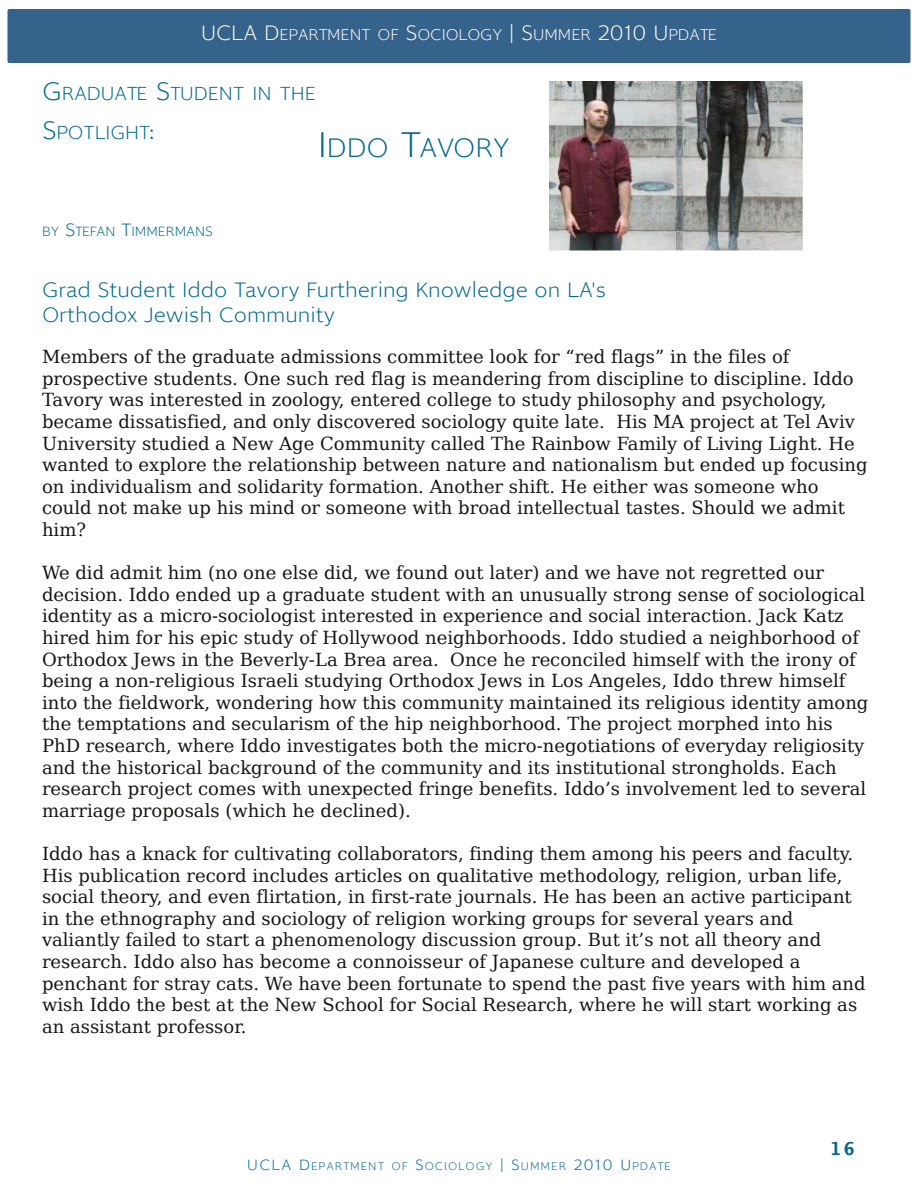
<style>
.page{position:relative;width:918px;height:1188px;background:#fff}
.page>*{position:absolute;margin:0;border:0;box-sizing:border-box;transform-origin:0 0}
.t1{font:27px "MP Dorset";letter-spacing:-.01em;color:#00688b}
.t2{font:21px/25.2px "MP Dorset";color:#00688b}
.t3{font:19.05px/38.1px "MP Dorset";color:#00688b}
.t4{font:18px/21.6px "Bitstream Vera Serif";color:#161413}
.t5{font:700 18px "Lucida Sans Typewriter";color:#00688b}
.t6{font:15.75px "MP Dorset";color:#fff}
.t7{font:13.5px "MP Dorset";color:#00688b}
.t8{font:11.25px "MP Dorset";letter-spacing:.09em;color:#00688b}
.s1{font-size:21px}
.s2{font-size:25.5px}
.s3{font-size:36px}
.s4{font-size:18px}
.s5{font-size:15px}
</style>
<div class="page">
<img style="left:549px;top:81px;width:254px;height:169px">
<div style="left:8px;top:9px;width:902px;height:54px;background:#36638b"></div>
<p class="t6" style="left:201px;top:28px;width:517px"><span class="s1">UCLA D</span>EPARTMENT OF <span class="s1">S</span>OCIOLOGY <span class="s1">| S</span>UMMER <span class="s1">2010 U</span>PDATE</p>
<p class="t3" style="left:42px;top:76px;width:275px"><span class="s2">G</span>RADUATE <span class="s2">S</span>TUDENT IN THE<br><span class="s2">S</span>POTLIGHT<span class="s2">:</span></p>
<h1 class="t1" style="left:318px;top:136px;width:194px"><span class="s3">I</span>DDO <span class="s3">T</span>AVORY</h1>
<p class="t7" style="left:42px;top:226px;width:172px">BY <span class="s4">S</span>TEFAN <span class="s4">T</span>IMMERMANS</p>
<p class="t2" style="left:42px;top:278px;width:565px">Grad Student Iddo Tavory Furthering Knowledge on LA's<br>Orthodox Jewish Community</p>
<p class="t4" style="left:42px;top:346px;width:827px">Members of the graduate admissions committee look for “red flags” in the files of prospective students. One such red flag is meandering from discipline to discipline. Iddo Tavory was interested in zoology, entered college to study philosophy and psychology, became dissatisfied, and only discovered sociology quite late. His MA project at Tel Aviv University studied a New Age Community called The Rainbow Family of Living Light. He wanted to explore the relationship between nature and nationalism but ended up focusing on individualism and solidarity formation. Another shift. He either was someone who could not make up his mind or someone with broad intellectual tastes. Should we admit him?</p>
<p class="t4" style="left:42px;top:562px;width:828px">We did admit him (no one else did, we found out later) and we have not regretted our decision. Iddo ended up a graduate student with an unusually strong sense of sociological identity as a micro-sociologist interested in experience and social interaction. Jack Katz hired him for his epic study of Hollywood neighborhoods. Iddo studied a neighborhood of Orthodox Jews in the Beverly-La Brea area. Once he reconciled himself with the irony of being a non-religious Israeli studying Orthodox Jews in Los Angeles, Iddo threw himself into the fieldwork, wondering how this community maintained its religious identity among the temptations and secularism of the hip neighborhood. The project morphed into his PhD research, where Iddo investigates both the micro-negotiations of everyday religiosity and the historical background of the community and its institutional strongholds. Each research project comes with unexpected fringe benefits. Iddo’s involvement led to several marriage proposals (which he declined).</p>
<p class="t4" style="left:42px;top:843px;width:825px">Iddo has a knack for cultivating collaborators, finding them among his peers and faculty.<br>His publication record includes articles on qualitative methodology, religion, urban life, social theory, and even flirtation, in first-rate journals. He has been an active participant in the ethnography and sociology of religion working groups for several years and valiantly failed to start a phenomenology discussion group. But it’s not all theory and research. Iddo also has become a connoisseur of Japanese culture and developed a penchant for stray cats. We have been fortunate to spend the past five years with him and wish Iddo the best at the New School for Social Research, where he will start working as an assistant professor.</p>
<p class="t8" style="left:247px;top:1161px;width:425px"><span class="s5">UCLA D</span>EPARTMENT OF <span class="s5">S</span>OCIOLOGY <span class="s5">| S</span>UMMER <span class="s5">2010 U</span>PDATE</p>
<p class="t5" style="left:830px;top:1138px;width:28px">16</p>
</div>
